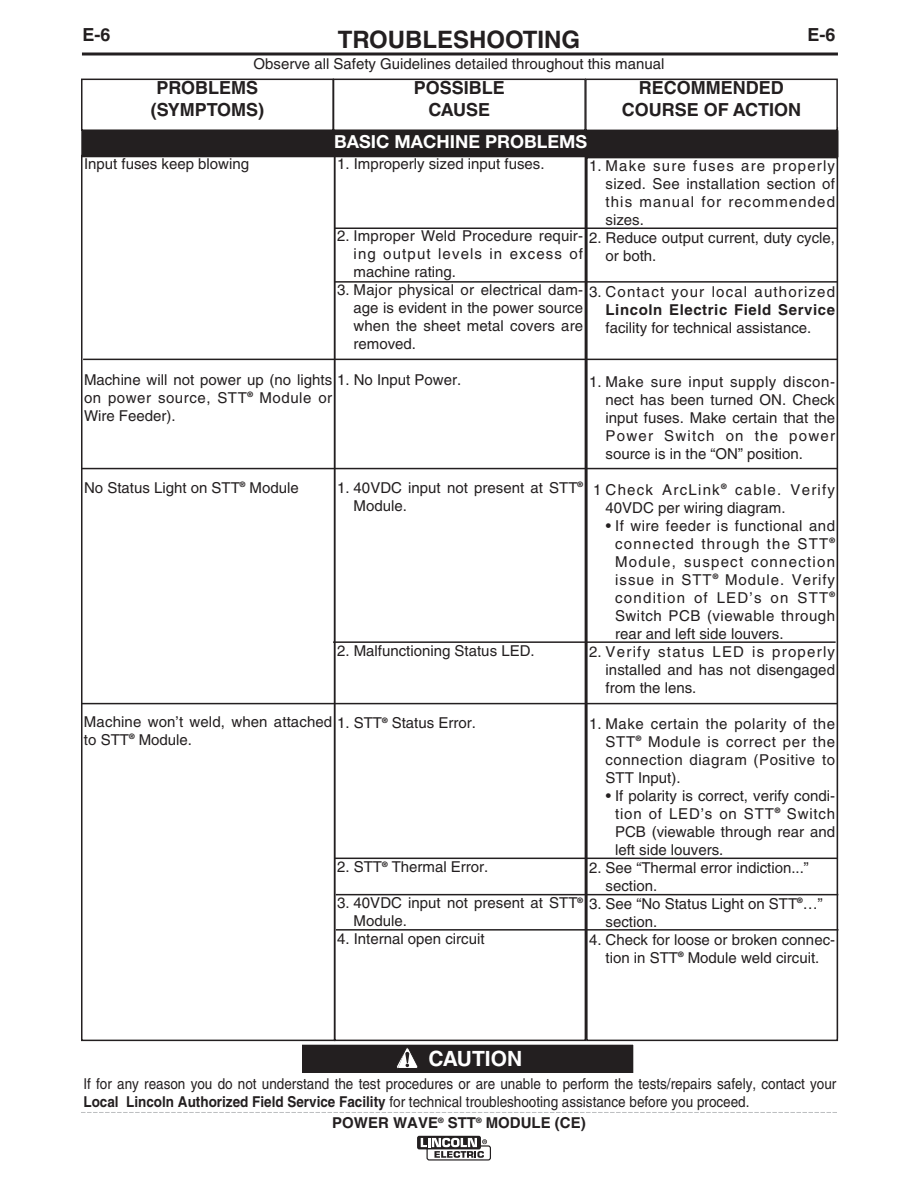
<style>
.page{position:relative;width:918px;height:1188px;background:#fff}
.page>*{position:absolute;margin:0;border:0;box-sizing:border-box;transform-origin:0 0}
.t1{font:700 24px "Helvetica LT Std";color:#231f20}
.t2{font:700 21px "Helvetica LT Std";color:#fff}
.t3{font:700 18px/21.6px "Helvetica LT Std";color:#231f20;text-align:center}
.t4{font:700 18px "Helvetica Neue";color:#fff}
.t5{font:15px/18px "Helvetica LT Std";color:#231f20;text-align:justify}
.t6{font:15px/18px "Helvetica LT Std";color:#231f20;scale:.9 1}
.t7{font:15px/18px "Helvetica LT Std";letter-spacing:.085em;color:#231f20}
.t8{font:15px "Helvetica LT Std";letter-spacing:.075em;color:#231f20}
.t9{font:700 15px "Helvetica LT Std";letter-spacing:.04em;color:#231f20}
.t10{font:700 15px "Helvetica LT Std";color:#231f20}
.s1{font-weight:700}
</style>
<div class="page">
<svg style="left:82px;top:52px;width:756px;height:4px;background:#595657"></svg>
<svg style="left:417px;top:1136px;width:64px;height:13px"></svg>
<svg style="left:421px;top:1138px;width:70px;height:23px"></svg>
<div style="left:302px;top:1045px;width:331px;height:28px;background:#231f20"></div>
<div style="left:299px;top:1042px;width:337px;height:34px;border:3px solid #fff"></div>
<svg style="left:397px;top:1048px;width:21px;height:21px"></svg>
<svg style="left:81px;top:1112px;width:756px;height:1px"></svg>
<div style="left:81px;top:79px;width:253px;height:52px;border:2px solid #231f20"></div>
<div style="left:333px;top:79px;width:253px;height:52px;border:2px solid #231f20"></div>
<div style="left:585px;top:79px;width:253px;height:52px;border:2px solid #231f20"></div>
<div style="left:81px;top:155px;width:254px;height:886px;border:2px solid #231f20"></div>
<div style="left:334px;top:155px;width:252px;height:886px;border:2px solid #231f20"></div>
<div style="left:586px;top:157px;width:252px;height:884px;border:2px solid #231f20"></div>
<hr style="left:334px;top:228px;width:503px;height:1px;background:#231f20">
<hr style="left:334px;top:281px;width:503px;height:2px;background:#231f20">
<hr style="left:333px;top:641px;width:503px;height:2px;background:#231f20">
<hr style="left:334px;top:858px;width:503px;height:1px;background:#231f20">
<hr style="left:336px;top:894px;width:502px;height:1px;background:#231f20">
<hr style="left:336px;top:929px;width:502px;height:2px;background:#231f20">
<hr style="left:83px;top:359px;width:754px;height:1px;background:#231f20">
<hr style="left:81px;top:468px;width:756px;height:1px;background:#231f20">
<hr style="left:81px;top:703px;width:756px;height:1px;background:#231f20">
<div style="left:81px;top:130px;width:757px;height:27px;background:#231f20"></div>
<p class="t3" style="left:82px;top:26px;width:30px">E-6</p>
<h1 class="t1" style="left:338px;top:31px;width:244px">TROUBLESHOOTING</h1>
<p class="t3" style="left:807px;top:26px;width:30px">E-6</p>
<p class="t5" style="left:254px;top:56px;width:412px">Observe all Safety Guidelines detailed throughout this manual</p>
<p class="t3" style="left:151px;top:79px;width:115px">PROBLEMS (SYMPTOMS)</p>
<p class="t3" style="left:414px;top:79px;width:93px">POSSIBLE<br>CAUSE</p>
<p class="t3" style="left:622px;top:79px;width:181px">RECOMMENDED<br>COURSE OF ACTION</p>
<p class="t5" style="left:84px;top:155px;width:167px">Input fuses keep blowing</p>
<p class="t4" style="left:334px;top:136px;width:255px">BASIC MACHINE PROBLEMS</p>
<p class="t5" style="left:337px;top:156px;width:209px">1. Improperly sized input fuses.</p>
<p class="t5" style="left:606px;top:157px;width:231px;text-indent:-16px">1. Make sure fuses are properly sized. See installation section of this manual for recommended sizes.</p>
<p class="t5" style="left:606px;top:229px;width:231px;text-indent:-16px">2. Reduce output current, duty cycle, or both.</p>
<p class="t8" style="left:589px;top:286px;width:247px">3. Contact your local authorized</p>
<p class="t9" style="left:606px;top:304px;width:231px">Lincoln Electric Field Service</p>
<p class="t5" style="left:606px;top:319px;width:207px">facility for technical assistance.</p>
<p class="t5" style="left:354px;top:228px;width:231px;text-indent:-16px">2. Improper Weld Procedure requir&shy;ing output levels in excess of machine rating.</p>
<p class="t5" style="left:354px;top:282px;width:231px;text-indent:-16px">3. Major physical or electrical dam&shy;age is evident in the power source when the sheet metal covers are removed.</p>
<p class="t5" style="left:84px;top:371px;width:379px;text-align:left">Machine will not power up (no lights 1. No Input Power. on power source, STT<sup>®</sup> Module or<br>Wire Feeder).</p>
<p class="t5" style="left:606px;top:373px;width:231px;text-indent:-16px">1. Make sure input supply discon&shy;nect has been turned ON. Check input fuses. Make certain that the Power Switch on the power source is in the “ON” position.</p>
<p class="t7" style="left:606px;top:481px;width:231px;text-indent:-12px">1 Check ArcLink<sup>®</sup> cable. Verify<br>40VDC per wiring diagram.</p>
<p class="t5" style="left:615px;top:517px;width:221px;text-indent:-9px">• If wire feeder is functional and connected through the STT<sup>® </sup>Module, suspect connection issue in STT<sup>®</sup> Module. Verify condition of LED’s on STT<sup>® </sup>Switch PCB (viewable through rear and left side louvers.</p>
<p class="t5" style="left:606px;top:643px;width:231px;text-indent:-16px">2. Verify status LED is properly installed and has not disengaged from the lens.</p>
<p class="t5" style="left:606px;top:715px;width:231px;text-indent:-16px">1. Make certain the polarity of the STT<sup>®</sup> Module is correct per the connection diagram (Positive to STT Input).</p>
<p class="t5" style="left:615px;top:787px;width:221px;text-indent:-9px">• If polarity is correct, verify condi&shy;tion of LED’s on STT<sup>®</sup> Switch PCB (viewable through rear and left side louvers.</p>
<p class="t5" style="left:606px;top:859px;width:205px;text-indent:-16px">2. See “Thermal error indiction...” section.</p>
<p class="t5" style="left:606px;top:913px;width:53px">section.</p>
<p class="t5" style="left:589px;top:931px;width:248px;text-align:center">4. Check for loose or broken connec&shy;tion in STT<sup>®</sup> Module weld circuit.</p>
<p class="t5" style="left:84px;top:479px;width:216px">No Status Light on STT<sup>®</sup> Module</p>
<p class="t5" style="left:354px;top:480px;width:231px;text-indent:-16px">1. 40VDC input not present at STT<sup>®<br></sup>Module.</p>
<p class="t5" style="left:337px;top:643px;width:199px">2. Malfunctioning Status LED.</p>
<p class="t5" style="left:84px;top:713px;width:250px">Machine won’t weld, when attached to STT<sup>®</sup> Module.</p>
<p class="t5" style="left:337px;top:715px;width:140px">1. STT<sup>®</sup> Status Error.</p>
<p class="t5" style="left:337px;top:859px;width:153px">2. STT<sup>®</sup> Thermal Error.</p>
<p class="t5" style="left:354px;top:895px;width:471px;text-indent:-17px">3. 40VDC input not present at STT<sup>®</sup> 3. See “No Status Light on STT<sup>®</sup>…”<br>Module.</p>
<p class="t5" style="left:337px;top:931px;width:149px">4. Internal open circuit</p>
<h2 class="t2" style="left:429px;top:1051px;width:95px">CAUTION</h2>
<p class="t6" style="left:83px;top:1076px;width:838px">If for any reason you do not understand the test procedures or are unable to perform the tests/repairs safely, contact your<br><span class="s1">Local Lincoln Authorized Field Service Facility</span> for technical troubleshooting assistance before you proceed.</p>
<p class="t10" style="left:332px;top:1117px;width:255px">POWER WAVE<sup>®</sup> STT<sup>®</sup> MODULE (CE)</p>
</div>
